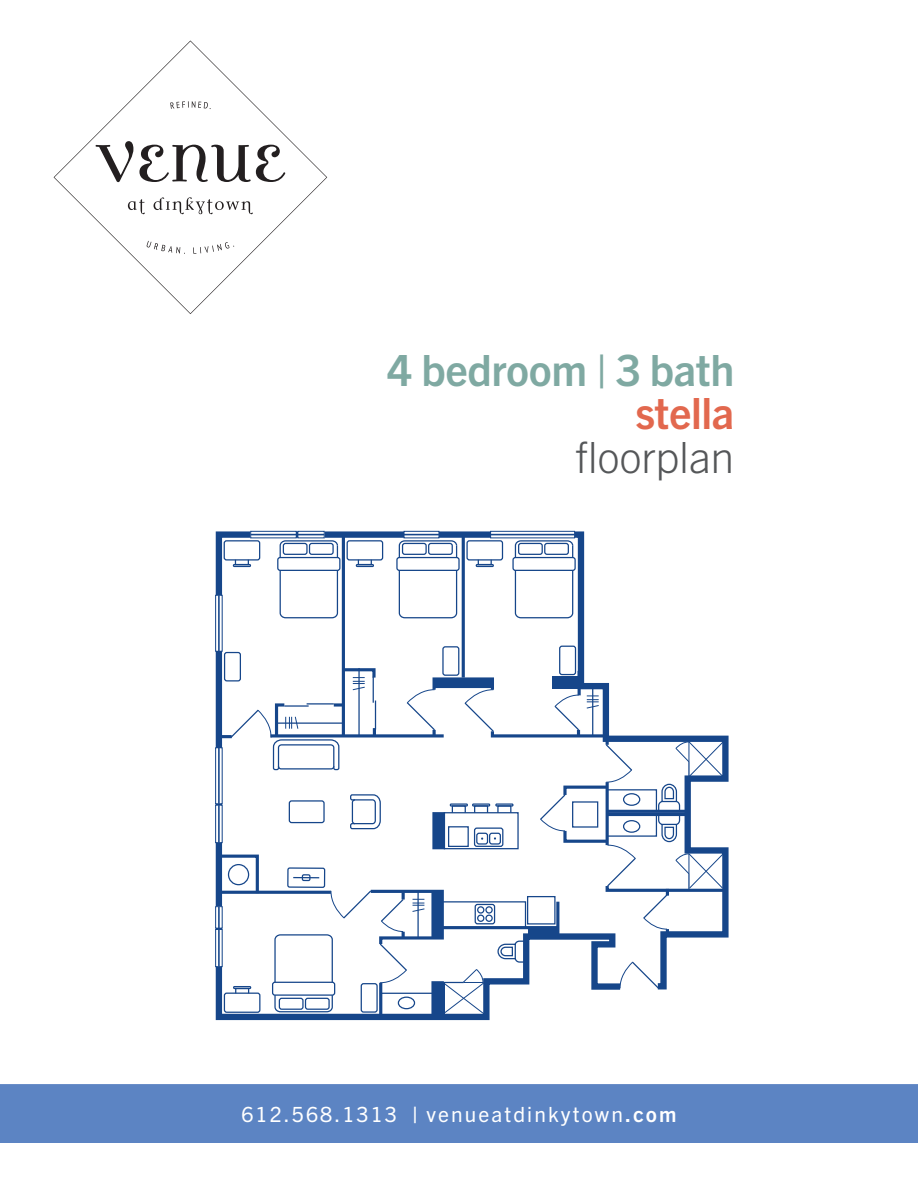
<style>
.page{position:relative;width:918px;height:1188px;background:#fff}
.page>*{position:absolute;margin:0;border:0;box-sizing:border-box;transform-origin:0 0}
.t1{font:700 43.2px "Trade Gothic Next LT Pro";letter-spacing:-.01em;color:#7fa9a2}
.t2{font:300 43.2px "Trade Gothic Next LT Pro";letter-spacing:-.01em;color:#555759}
.t3{font:700 43.2px "Trade Gothic Next LT Pro";letter-spacing:-.01em;color:#e2684e}
.t4{font:21px "Trade Gothic Next LT Pro";letter-spacing:.1em;color:#fff}
.s1{font-weight:800}
.s2{font-weight:700}
</style>
<div class="page">
<svg style="left:54px;top:40px;width:273px;height:274px"></svg>
<svg style="left:95px;top:141px;width:38px;height:42px"></svg>
<svg style="left:139px;top:145px;width:147px;height:37px"></svg>
<svg style="left:128px;top:199px;width:17px;height:15px"></svg>
<svg style="left:154px;top:197px;width:99px;height:17px"></svg>
<svg style="left:170px;top:101px;width:41px;height:8px"></svg>
<svg style="left:147px;top:241px;width:38px;height:13px"></svg>
<svg style="left:193px;top:242px;width:41px;height:12px"></svg>
<div style="left:0;top:1084px;width:918px;height:59px;background:#5c84c3"></div>
<svg style="left:215px;top:530px;width:370px;height:491px"></svg>
<hr style="left:462px;top:535px;width:3px;height:143px;background:#16468a">
<hr style="left:342px;top:535px;width:3px;height:202px;background:#16468a">
<div style="left:431px;top:981px;width:13px;height:36px;border:3px solid #16468a"></div>
<div style="left:433px;top:983px;width:11px;height:34px;background:#16468a"></div>
<div style="left:298px;top:531px;width:26px;height:7px;background:#d4dce9"></div>
<div style="left:298px;top:531px;width:26px;height:7px;border:1px solid #16468a"></div>
<svg style="left:406px;top:533px;width:31px;height:3px"></svg>
<div style="left:404px;top:531px;width:35px;height:7px;border:1px solid #16468a"></div>
<hr style="left:404px;top:534px;width:35px;height:1px;background:#16468a">
<svg style="left:492px;top:533px;width:81px;height:3px"></svg>
<div style="left:490px;top:531px;width:85px;height:7px;border:1px solid #16468a"></div>
<hr style="left:491px;top:534px;width:84px;height:1px;background:#16468a">
<svg style="left:252px;top:533px;width:43px;height:3px"></svg>
<div style="left:250px;top:531px;width:47px;height:7px;border:1px solid #16468a"></div>
<hr style="left:251px;top:534px;width:45px;height:1px;background:#16468a">
<div style="left:216px;top:595px;width:6px;height:56px;background:#fff"></div>
<div style="left:215px;top:595px;width:7px;height:57px;border:1px solid #16468a"></div>
<hr style="left:218px;top:595px;width:2px;height:56px;background:#16468a">
<div style="left:216px;top:748px;width:6px;height:56px;background:#fff"></div>
<div style="left:215px;top:748px;width:7px;height:56px;border:1px solid #16468a"></div>
<div style="left:216px;top:805px;width:6px;height:38px;background:#fff"></div>
<div style="left:215px;top:805px;width:7px;height:38px;border:1px solid #16468a"></div>
<div style="left:216px;top:907px;width:6px;height:21px;background:#fff"></div>
<div style="left:215px;top:906px;width:7px;height:22px;border:1px solid #16468a"></div>
<div style="left:216px;top:929px;width:6px;height:38px;background:#fff"></div>
<div style="left:215px;top:929px;width:7px;height:38px;border:1px solid #16468a"></div>
<div style="left:466px;top:540px;width:37px;height:21px;border:1px solid #16468a;border-radius:2px"></div>
<div style="left:478px;top:559px;width:14px;height:6px;border:1px solid #16468a"></div>
<div style="left:476px;top:564px;width:18px;height:3px;border:1px solid #16468a"></div>
<div style="left:559px;top:646px;width:17px;height:29px;border:1px solid #16468a;border-radius:2px"></div>
<div style="left:512px;top:557px;width:64px;height:14px;border:1px solid #16468a;border-radius:2px"></div>
<svg style="left:514px;top:569px;width:60px;height:50px"></svg>
<svg style="left:514px;top:540px;width:60px;height:19px"></svg>
<div style="left:347px;top:540px;width:36px;height:21px;border:1px solid #16468a;border-radius:2px"></div>
<div style="left:358px;top:559px;width:14px;height:6px;border:1px solid #16468a"></div>
<div style="left:356px;top:564px;width:18px;height:3px;border:1px solid #16468a"></div>
<div style="left:442px;top:646px;width:17px;height:30px;border:1px solid #16468a;border-radius:2px"></div>
<div style="left:396px;top:557px;width:64px;height:14px;border:1px solid #16468a;border-radius:2px"></div>
<svg style="left:398px;top:569px;width:60px;height:50px"></svg>
<svg style="left:398px;top:540px;width:60px;height:19px"></svg>
<div style="left:224px;top:540px;width:36px;height:21px;border:1px solid #16468a;border-radius:2px"></div>
<div style="left:235px;top:559px;width:14px;height:6px;border:1px solid #16468a"></div>
<div style="left:233px;top:564px;width:18px;height:3px;border:1px solid #16468a"></div>
<div style="left:224px;top:652px;width:17px;height:30px;border:1px solid #16468a;border-radius:2px"></div>
<div style="left:277px;top:557px;width:63px;height:14px;border:1px solid #16468a;border-radius:2px"></div>
<svg style="left:279px;top:569px;width:60px;height:50px"></svg>
<svg style="left:279px;top:534px;width:60px;height:25px"></svg>
<svg style="left:218px;top:667px;width:511px;height:348px"></svg>
<div style="left:572px;top:801px;width:26px;height:27px;border:1px solid #16468a"></div>
<h1 class="t1" style="left:388px;top:340px;width:348px">4 bedroom | 3 bath</h1>
<h1 class="t3" style="left:635px;top:384px;width:100px">stella</h1>
<h1 class="t2" style="left:575px;top:427px;width:161px">floorplan</h1>
<p class="t4" style="left:241px;top:1099px;width:437px">612.568.1313 <span class="s1">|</span> venueatdinkytown<span class="s2">.com</span></p>
</div>
